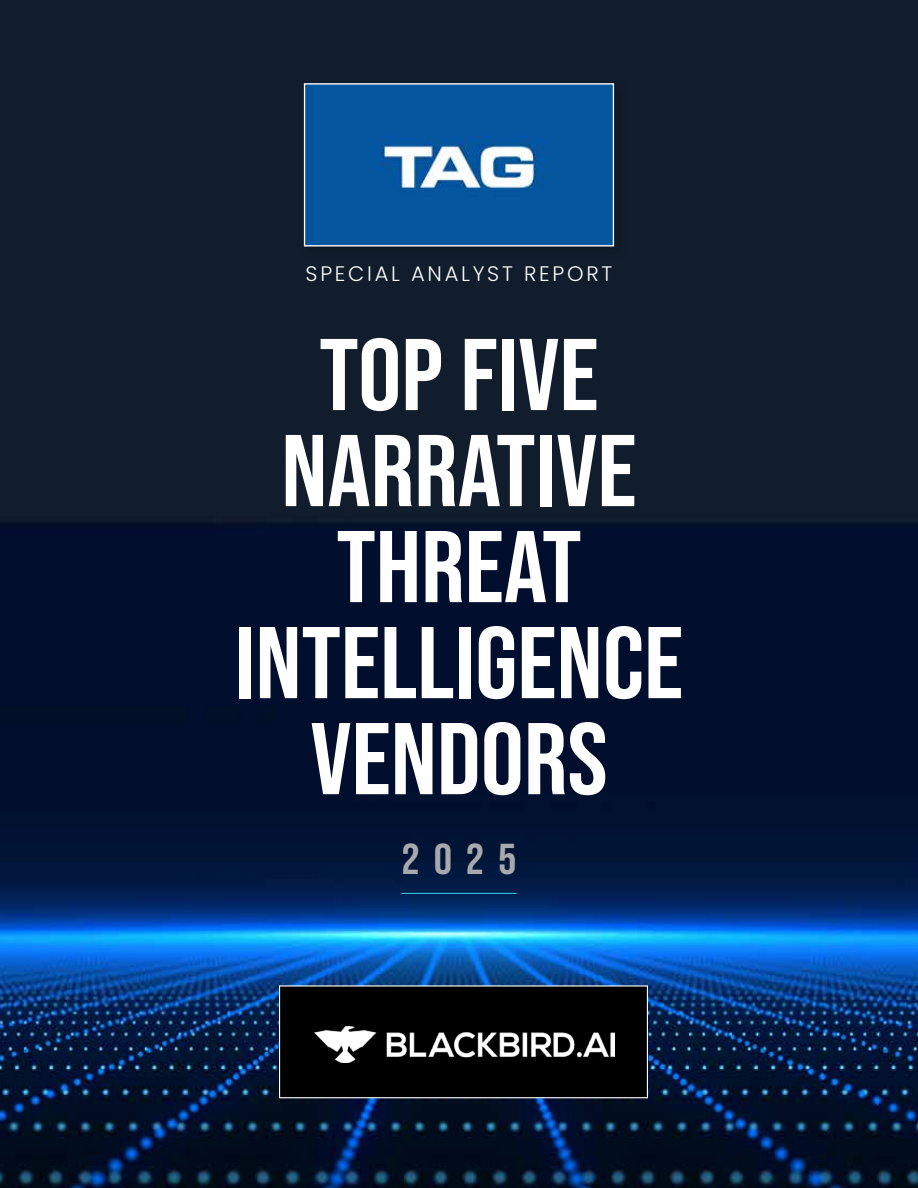
<style>
.page{position:relative;width:918px;height:1188px;background:#fff}
.page>*{position:absolute;margin:0;border:0;box-sizing:border-box;transform-origin:0 0}
.t1{font:101.7px/96px "Bebas Neue";color:#fff;text-align:center;scale:1.06 1}
.t2{font:43.2px "Bebas Neue";color:#a7a9ac;scale:1.06 1}
.t3{font:300 21px "Poppins";letter-spacing:.13em;color:#fff}
</style>
<div class="page">
<img style="left:0;top:0;width:918px;height:1188px">
<div style="left:280px;top:986px;width:367px;height:112px;background:#000"></div>
<div style="left:279px;top:985px;width:369px;height:113px;border:1px solid #fff"></div>
<div style="left:299px;top:78px;width:331px;height:184px;background:#000;opacity:.2"></div>
<img style="left:306px;top:85px;width:306px;height:159px">
<div style="left:304px;top:83px;width:310px;height:163px;border:1px solid #fff"></div>
<hr style="left:401px;top:893px;width:116px;height:1px;background:#33c2d7">
<img style="left:314px;top:1027px;width:300px;height:36px">
<p class="t3" style="left:306px;top:262px;width:308px">SPECIAL ANALYST REPORT</p>
<p class="t1" style="left:235px;top:326px;width:425px">TOP FIVE<br>NARRATIVE<br>THREAT<br>INTELLIGENCE<br>VENDORS</p>
<p class="t2" style="left:402px;top:835px;width:110px">2025</p>
</div>
